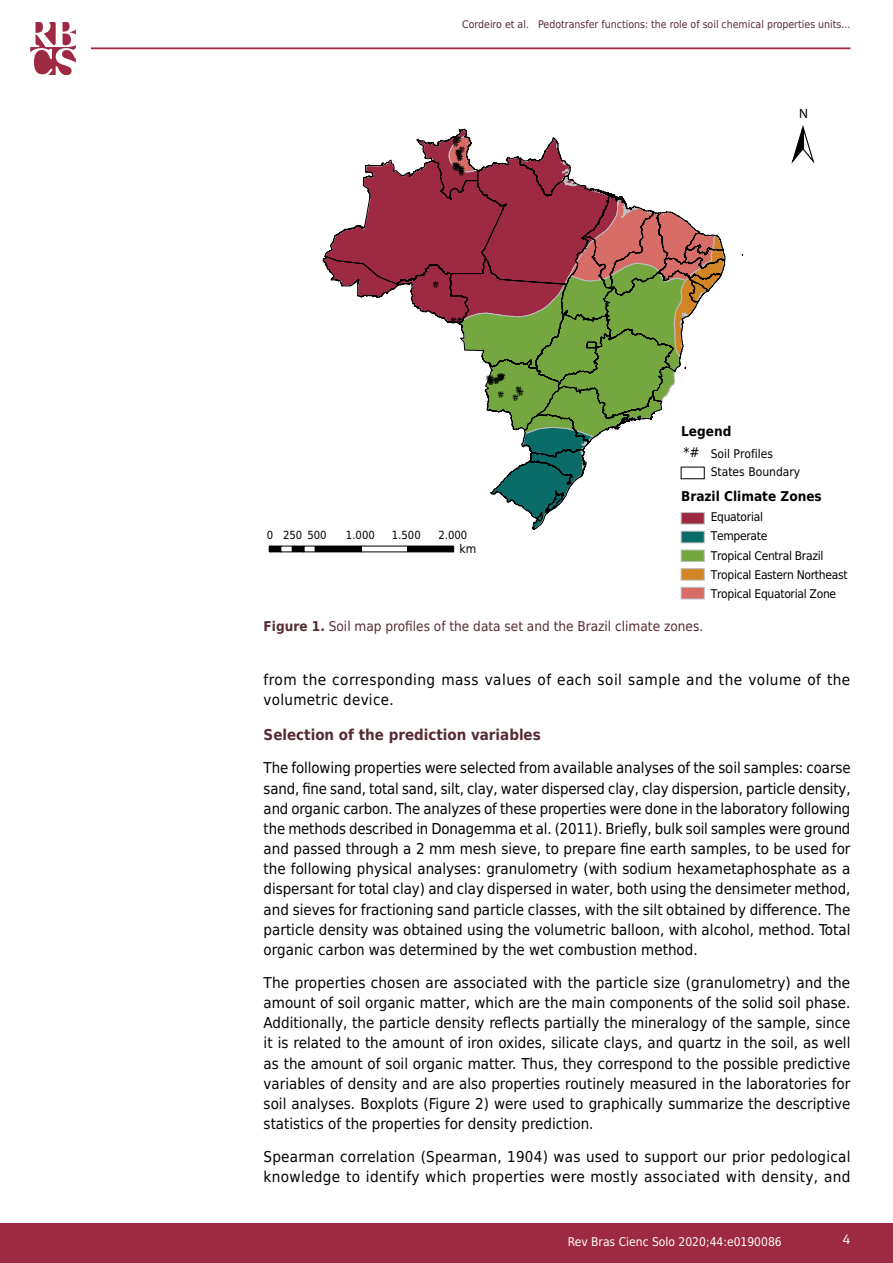
<style>
.page{position:relative;width:893px;height:1263px;background:#fff}
.page>*{position:absolute;margin:0;border:0;box-sizing:border-box;transform-origin:0 0}
.t1{font:15px/20.1px "DejaVu Sans Condensed";letter-spacing:.015em;color:#000}
.t2{font:700 15px "DejaVu Sans Condensed";color:#562a32}
.t3{font:13.5px "DejaVu Sans Condensed";color:#562a32}
.t4{font:700 13.5px "DejaVu Sans Condensed";color:#000}
.t5{font:13.5px "Akkurat Pro";color:#fff}
.t6{font:13.5px "Myriad Pro";color:#000}
.t7{font:12px/19px "DejaVu Sans Condensed";letter-spacing:-.025em;color:#000}
.t8{font:12px "DejaVu Sans Condensed";color:#fff}
.t9{font:12px "DejaVu Sans Condensed";color:#000}
.t10{font:11.25px "DejaVu Sans Condensed";color:#000}
.t11{font:10.5px "DejaVu Sans Condensed";color:#562a32}
.t12{font:9px/12.9px "DejaVu Sans Condensed";color:#000;text-align:center}
.s1{font-size:13.5px}
.s2{font-weight:700}
</style>
<div class="page">
<div style="left:0;top:1223px;width:893px;height:40px;background:#9e2943"></div>
<hr style="left:91px;top:47px;width:759px;height:2px;background:#9e2943">
<svg style="left:30px;top:22px;width:46px;height:52px"></svg>
<svg style="left:323px;top:234px;width:420px;height:296px"></svg>
<svg style="left:324px;top:128px;width:385px;height:357px"></svg>
<svg style="left:268px;top:545px;width:140px;height:8px"></svg>
<div style="left:407px;top:546px;width:47px;height:6px;background:#000"></div>
<div style="left:681px;top:512px;width:24px;height:12px;background:#9e2943;border:1px solid #bcbec0"></div>
<div style="left:681px;top:531px;width:24px;height:12px;background:#0a6c69;border:1px solid #bcbec0"></div>
<div style="left:681px;top:550px;width:24px;height:12px;background:#75a741;border:1px solid #bcbec0"></div>
<div style="left:681px;top:568px;width:24px;height:12px;background:#d18525;border:1px solid #bcbec0"></div>
<div style="left:681px;top:587px;width:24px;height:12px;background:#d86c67;border:1px solid #bcbec0"></div>
<svg style="left:791px;top:125px;width:24px;height:39px"></svg>
<p class="t11" style="left:462px;top:16px;width:390px">Cordeiro et al. Pedotransfer functions: the role of soil chemical properties units...</p>
<p class="t12" style="left:452px;top:134px;width:12px">#*#* #*</p>
<p class="t12" style="left:458px;top:163px;width:8px">#*</p>
<p class="t12" style="left:453px;top:136px;width:12px;line-height:14px">#* #*</p>
<p class="t12" style="left:459px;top:143px;width:8px">#*</p>
<p class="t12" style="left:452px;top:161px;width:12px">##* #**</p>
<p class="t12" style="left:454px;top:159px;width:8px">#*</p>
<p class="t12" style="left:459px;top:166px;width:8px">#*</p>
<p class="t6" style="left:799px;top:105px;width:10px">N</p>
<p class="t10" style="left:267px;top:526px;width:61px">0 250 500</p>
<p class="t12" style="left:433px;top:278px;width:8px">#*</p>
<p class="t12" style="left:451px;top:314px;width:15px">#* #*</p>
<p class="t12" style="left:498px;top:370px;width:10px">#*#*</p>
<p class="t12" style="left:498px;top:371px;width:23px;line-height:16.8px;text-align:left;text-indent:-11px">##*#* * #*<br>#* #*</p>
<p class="t12" style="left:515px;top:385px;width:10px">#*#*</p>
<p class="t4" style="left:681px;top:420px;width:52px">Legend</p>
<p class="t9" style="left:683px;top:444px;width:91px"><span class="s1">*#</span> Soil Profiles</p>
<p class="t4" style="left:681px;top:485px;width:142px">Brazil Climate Zones</p>
<p class="t9" style="left:711px;top:462px;width:91px">States Boundary</p>
<p class="t7" style="left:711px;top:507px;width:54px">Equatorial</p>
<p class="t10" style="left:346px;top:526px;width:30px">1.000</p>
<p class="t10" style="left:392px;top:526px;width:30px">1.500</p>
<p class="t10" style="left:438px;top:526px;width:30px">2.000</p>
<p class="t7" style="left:711px;top:526px;width:58px">Temperate</p>
<p class="t7" style="left:460px;top:539px;width:18px">km</p>
<p class="t7" style="left:711px;top:545px;width:138px">Tropical Central Brazil<br>Tropical Eastern Northeast<br>Tropical Equatorial Zone</p>
<p class="t3" style="left:264px;top:615px;width:441px"><span class="s2">Figure 1.</span> Soil map profiles of the data set and the Brazil climate zones.</p>
<p class="t1" style="left:264px;top:669px;width:588px">from the corresponding mass values of each soil sample and the volume of the volumetric device.</p>
<p class="t2" style="left:264px;top:723px;width:279px">Selection of the prediction variables</p>
<p class="t1" style="left:264px;top:758px;width:588px;text-align:justify">The following properties were selected from available analyses of the soil samples: coarse sand, fine sand, total sand, silt, clay, water dispersed clay, clay dispersion, particle density, and organic carbon. The analyzes of these properties were done in the laboratory following the methods described in Donagemma et al. (2011). Briefly, bulk soil samples were ground and passed through a 2 mm mesh sieve, to prepare fine earth samples, to be used for the following physical analyses: granulometry (with sodium hexametaphosphate as a dispersant for total clay) and clay dispersed in water, both using the densimeter method, and sieves for fractioning sand particle classes, with the silt obtained by difference. The particle density was obtained using the volumetric balloon, with alcohol, method. Total organic carbon was determined by the wet combustion method.</p>
<p class="t1" style="left:264px;top:972px;width:588px;text-align:justify">The properties chosen are associated with the particle size (granulometry) and the amount of soil organic matter, which are the main components of the solid soil phase.<br>Additionally, the particle density reflects partially the mineralogy of the sample, since it is related to the amount of iron oxides, silicate clays, and quartz in the soil, as well as the amount of soil organic matter. Thus, they correspond to the possible predictive variables of density and are also properties routinely measured in the laboratories for soil analyses. Boxplots (Figure 2) were used to graphically summarize the descriptive statistics of the properties for density prediction.</p>
<p class="t1" style="left:264px;top:1146px;width:588px">Spearman correlation (Spearman, 1904) was used to support our prior pedological knowledge to identify which properties were mostly associated with density, and</p>
<p class="t8" style="left:568px;top:1231px;width:215px">Rev Bras Cienc Solo 2020;44:e0190086</p>
<p class="t5" style="left:843px;top:1231px;width:9px">4</p>
</div>
